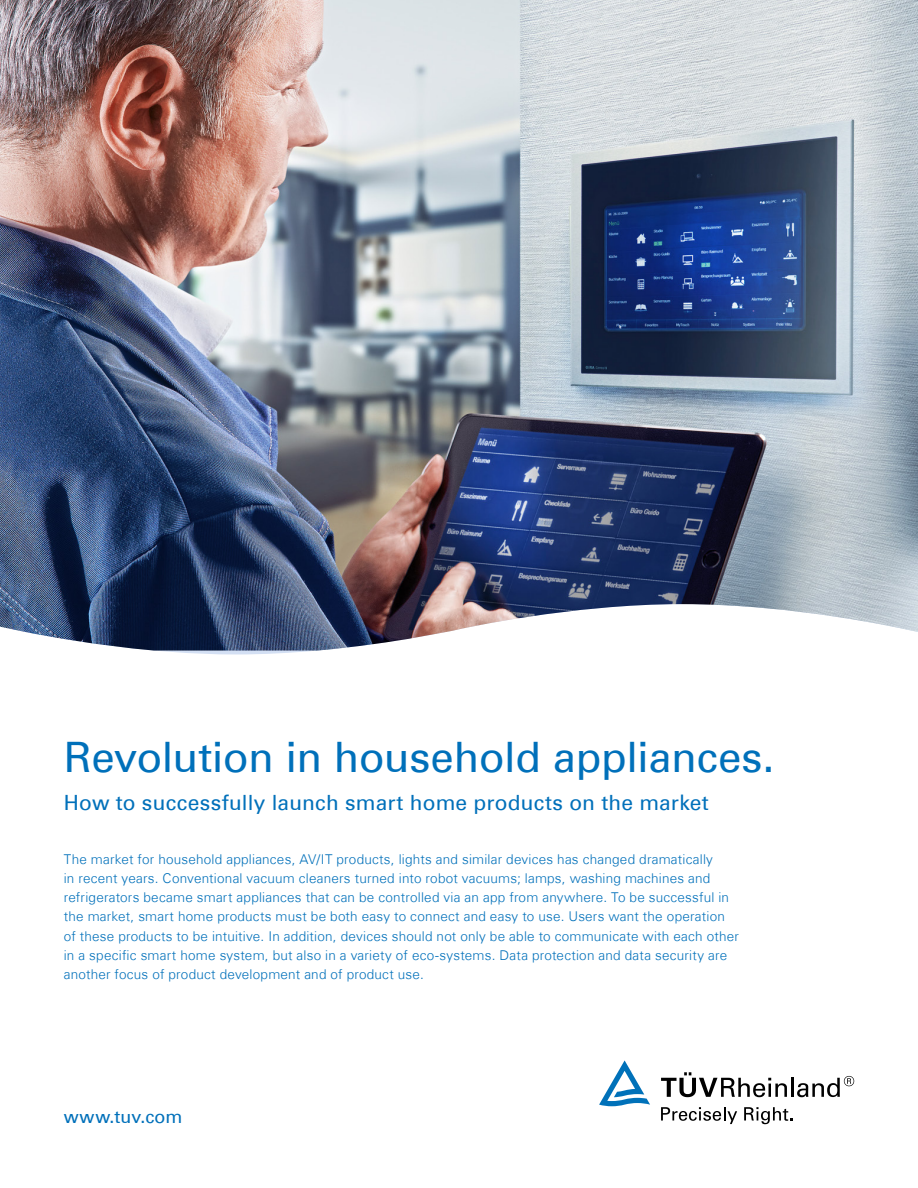
<style>
.page{position:relative;width:918px;height:1188px;background:#fff}
.page>*{position:absolute;margin:0;border:0;box-sizing:border-box;transform-origin:0 0}
.t1{font:42px "Univers Com 55 Roman";letter-spacing:-.01em;color:#0070ba}
.t2{font:21px "Univers Com 55 Roman";letter-spacing:.01em;color:#0070ba}
.t3{font:18px "Univers Com 55 Roman";letter-spacing:.01em;color:#0070ba}
.t4{font:300 13.5px/19.2px "Univers Com 45";letter-spacing:.015em;color:#0070ba}
</style>
<div class="page">
<svg style="left:661px;top:1072px;width:126px;height:25px"></svg>
<hr style="left:791px;top:1078px;width:3px;height:19px;background:#000">
<svg style="left:797px;top:1076px;width:57px;height:21px"></svg>
<svg style="left:599px;top:1060px;width:51px;height:46px"></svg>
<svg style="left:661px;top:1107px;width:76px;height:17px"></svg>
<svg style="left:744px;top:1107px;width:48px;height:17px"></svg>
<img style="left:0;top:0;width:918px;height:651px">
<h1 class="t1" style="left:64px;top:732px;width:712px">Revolution in household appliances.</h1>
<h2 class="t2" style="left:64px;top:790px;width:647px">How to successfully launch smart home products on the market</h2>
<p class="t4" style="left:64px;top:850px;width:677px">The market for household appliances, AV/IT products, lights and similar devices has changed dramatically<br>in recent years. Conventional vacuum cleaners turned into robot vacuums; lamps, washing machines and refrigerators became smart appliances that can be controlled via an app from anywhere. To be successful in the market, smart home products must be both easy to connect and easy to use. Users want the operation of these products to be intuitive. In addition, devices should not only be able to communicate with each other in a specific smart home system, but also in a variety of eco-systems. Data protection and data security are another focus of product development and of product use.</p>
<h3 class="t3" style="left:64px;top:1105px;width:120px">www.tuv.com</h3>
</div>
